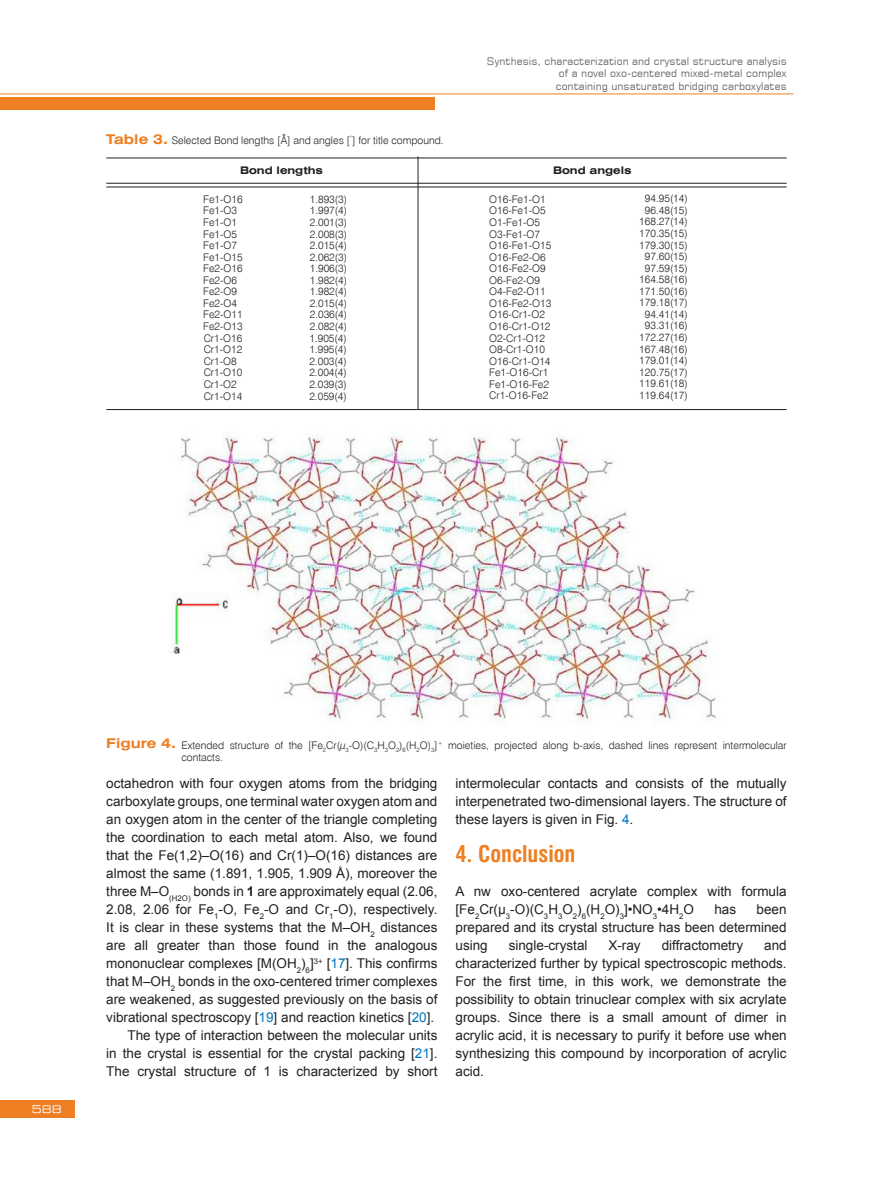
<style>
.page{position:relative;width:893px;height:1178px;background:#fff}
.page>*{position:absolute;margin:0;border:0;box-sizing:border-box;transform-origin:0 0}
.t1{font:700 22.5px "Swis 721 Cn EU";color:#ee7f22}
.t2{font:13.5px/18px "Arial";color:#231f20;text-align:justify}
.t3{font:10.5px/11.6px "Swis 721 Lt EU";color:#231f20}
.t4{font:10.5px/12.6px "Square 721 EU";color:#6c6d70;text-align:justify}
.t5{font:700 10.5px "Swis 721 Ex EU";color:#231f20}
.t6{font:10.5px "Square 721 Ex EU";color:#fff}
.s1{font-family:"Swis 721 Ex EU";font-weight:700;font-size:13.5px;color:#ee7f22}
.s2{font-weight:700}
.s3{color:#0074be}
</style>
<div class="page">
<div style="left:0;top:97px;width:435px;height:12px;background:#ee7f22"></div>
<div style="left:0;top:1100px;width:75px;height:17px;background:#ee7f22"></div>
<hr style="left:0;top:94px;width:794px;height:1px;background:#ee7f22">
<img style="left:169px;top:436px;width:547px;height:286px">
<hr style="left:418px;top:156px;width:1px;height:253px;background:#231f20">
<hr style="left:106px;top:409px;width:681px;height:1px;background:#231f20">
<hr style="left:106px;top:183px;width:681px;height:1px;background:#231f20">
<hr style="left:106px;top:187px;width:681px;height:1px;background:#231f20">
<hr style="left:106px;top:157px;width:681px;height:1px;background:#231f20">
<p class="t4" style="left:556px;top:54px;width:233px;text-indent:-69px">Synthesis, characterization and crystal structure analysis of a novel oxo-centered mixed-metal complex containing unsaturated bridging carboxylates</p>
<p class="t3" style="left:106px;top:134px;width:339px"><span class="s1">Table 3.</span> Selected Bond lengths [Å] and angles [<sup>°</sup>] for title compound.</p>
<p class="t5" style="left:240px;top:164px;width:84px">Bond lengths</p>
<p class="t5" style="left:553px;top:164px;width:80px">Bond angels</p>
<p class="t3" style="left:203px;top:194px;width:41px">Fe1-O16</p>
<p class="t3" style="left:310px;top:194px;width:39px">1.893(3)</p>
<p class="t3" style="left:203px;top:205px;width:35px">Fe1-O3</p>
<p class="t3" style="left:310px;top:205px;width:39px">1.997(4)</p>
<p class="t3" style="left:203px;top:217px;width:35px">Fe1-O1</p>
<p class="t3" style="left:310px;top:217px;width:39px">2.001(3)</p>
<p class="t3" style="left:203px;top:228px;width:35px">Fe1-O5</p>
<p class="t3" style="left:310px;top:228px;width:39px">2.008(3)</p>
<p class="t3" style="left:203px;top:240px;width:35px">Fe1-O7</p>
<p class="t3" style="left:310px;top:240px;width:39px">2.015(4)</p>
<p class="t3" style="left:203px;top:251px;width:41px">Fe1-O15</p>
<p class="t3" style="left:310px;top:251px;width:39px">2.062(3)</p>
<p class="t3" style="left:203px;top:263px;width:41px">Fe2-O16</p>
<p class="t3" style="left:310px;top:263px;width:39px">1.906(3)</p>
<p class="t3" style="left:203px;top:274px;width:35px">Fe2-O6</p>
<p class="t3" style="left:310px;top:274px;width:39px">1.982(4)</p>
<p class="t3" style="left:203px;top:286px;width:35px">Fe2-O9</p>
<p class="t3" style="left:310px;top:286px;width:39px">1.982(4)</p>
<p class="t3" style="left:203px;top:298px;width:35px">Fe2-O4</p>
<p class="t3" style="left:310px;top:298px;width:39px">2.015(4)</p>
<p class="t3" style="left:203px;top:309px;width:41px">Fe2-O11</p>
<p class="t3" style="left:310px;top:309px;width:39px">2.036(4)</p>
<p class="t3" style="left:203px;top:321px;width:41px">Fe2-O13</p>
<p class="t3" style="left:310px;top:321px;width:39px">2.082(4)</p>
<p class="t3" style="left:204px;top:332px;width:40px">Cr1-O16</p>
<p class="t3" style="left:309px;top:332px;width:39px">1.905(4)</p>
<p class="t3" style="left:204px;top:344px;width:40px">Cr1-O12</p>
<p class="t3" style="left:309px;top:344px;width:39px">1.995(4)</p>
<p class="t3" style="left:204px;top:355px;width:35px">Cr1-O8</p>
<p class="t3" style="left:309px;top:355px;width:39px">2.003(4)</p>
<p class="t3" style="left:204px;top:367px;width:40px">Cr1-O10</p>
<p class="t3" style="left:309px;top:367px;width:39px">2.004(4)</p>
<p class="t3" style="left:204px;top:378px;width:35px">Cr1-O2</p>
<p class="t3" style="left:309px;top:378px;width:39px">2.039(3)</p>
<p class="t3" style="left:204px;top:391px;width:40px">Cr1-O14</p>
<p class="t3" style="left:309px;top:391px;width:39px">2.059(4)</p>
<p class="t3" style="left:489px;top:194px;width:63px">O16-Fe1-O1<br>O16-Fe1-O5<br>O1-Fe1-O5<br>O3-Fe1-O7<br>O16-Fe1-O15<br>O16-Fe2-O6<br>O16-Fe2-O9<br>O6-Fe2-O9<br>O4-Fe2-O11<br>O16-Fe2-O13<br>O16-Cr1-O2<br>O16-Cr1-O12<br>O2-Cr1-O12<br>O8-Cr1-O10<br>O16-Cr1-O14<br>Fe1-O16-Cr1<br>Fe1-O16-Fe2<br>Cr1-O16-Fe2</p>
<p class="t3" style="left:639px;top:193px;width:50px;text-align:center">94.95(14)<br>96.48(15)<br>168.27(14)<br>170.35(15)<br>179.30(15)<br>97.60(15)<br>97.59(15)<br>164.58(16)<br>171.50(16)<br>179.18(17)<br>94.41(14)<br>93.31(16)<br>172.27(16)<br>167.48(16)<br>179.01(14)<br>120.75(17)<br>119.61(18)<br>119.64(17)</p>
<p class="t6" style="left:32px;top:1102px;width:31px">588</p>
<p class="t3" style="left:181px;top:739px;width:607px;line-height:12.6px;text-indent:-75px"><span class="s1">Figure 4.</span> Extended structure of the [Fe<sub>2</sub>Cr(µ<sub>3</sub>-O)(C<sub>3</sub>H<sub>3</sub>O<sub>2</sub>)<sub>6</sub>(H<sub>2</sub>O)<sub>3</sub>]<sup>+</sup> moieties, projected along b-axis, dashed lines represent intermolecular contacts.</p>
<p class="t2" style="left:106px;top:774px;width:333px;text-align:right">octahedron with four oxygen atoms from the bridging carboxylate groups, one terminal water oxygen atom and an oxygen atom in the center of the triangle completing the coordination to each metal atom. Also, we found that the Fe(1,2)–O(16) and Cr(1)–O(16) distances are almost the same (1.891, 1.905, 1.909 Å), moreover the three M–O<sub>(H2O)</sub> bonds in <span class="s2">1</span> are approximately equal (2.06, 2.08, 2.06 for Fe<sub>1</sub>-O, Fe<sub>2</sub>-O and Cr<sub>1</sub>-O), respectively.<br>It is clear in these systems that the M–OH<sub>2</sub> distances are all greater than those found in the analogous mononuclear complexes [M(OH<sub>2</sub>)<sub>6</sub>]<sup>3+</sup> [<span class="s3">17</span>]. This confirms that M–OH<sub>2</sub> bonds in the oxo-centered trimer complexes are weakened, as suggested previously on the basis of vibrational spectroscopy [<span class="s3">19</span>] and reaction kinetics [<span class="s3">20</span>].<br>The type of interaction between the molecular units<br>in the crystal is essential for the crystal packing [<span class="s3">21</span>].<br>The crystal structure of 1 is characterized by short</p>
<p class="t2" style="left:455px;top:774px;width:333px">intermolecular contacts and consists of the mutually interpenetrated two-dimensional layers. The structure of these layers is given in Fig. <span class="s3">4</span>.</p>
<h1 class="t1" style="left:455px;top:840px;width:122px">4. Conclusion</h1>
<p class="t2" style="left:455px;top:882px;width:333px">A nw oxo-centered acrylate complex with formula [Fe<sub>2</sub>Cr(µ<sub>3</sub>-O)(C<sub>3</sub>H<sub>3</sub>O<sub>2</sub>)<sub>6</sub>(H<sub>2</sub>O)<sub>3</sub>]•NO<sub>3</sub>•4H<sub>2</sub>O</p>
<p class="t2" style="left:455px;top:900px;width:333px;text-indent:301px">been prepared and its crystal structure has been determined using</p>
<p class="t2" style="left:714px;top:900px;width:23px">has</p>
<p class="t2" style="left:509px;top:936px;width:80px">single-crystal</p>
<p class="t2" style="left:608px;top:936px;width:34px">X-ray</p>
<p class="t2" style="left:662px;top:936px;width:83px">diffractometry</p>
<p class="t2" style="left:455px;top:936px;width:333px;text-indent:309px">and characterized further by typical spectroscopic methods.<br>For the first time, in this work, we demonstrate the possibility to obtain trinuclear complex with six acrylate groups. Since there is a small amount of dimer in acrylic acid, it is necessary to purify it before use when synthesizing this compound by incorporation of acrylic acid.</p>
</div>
